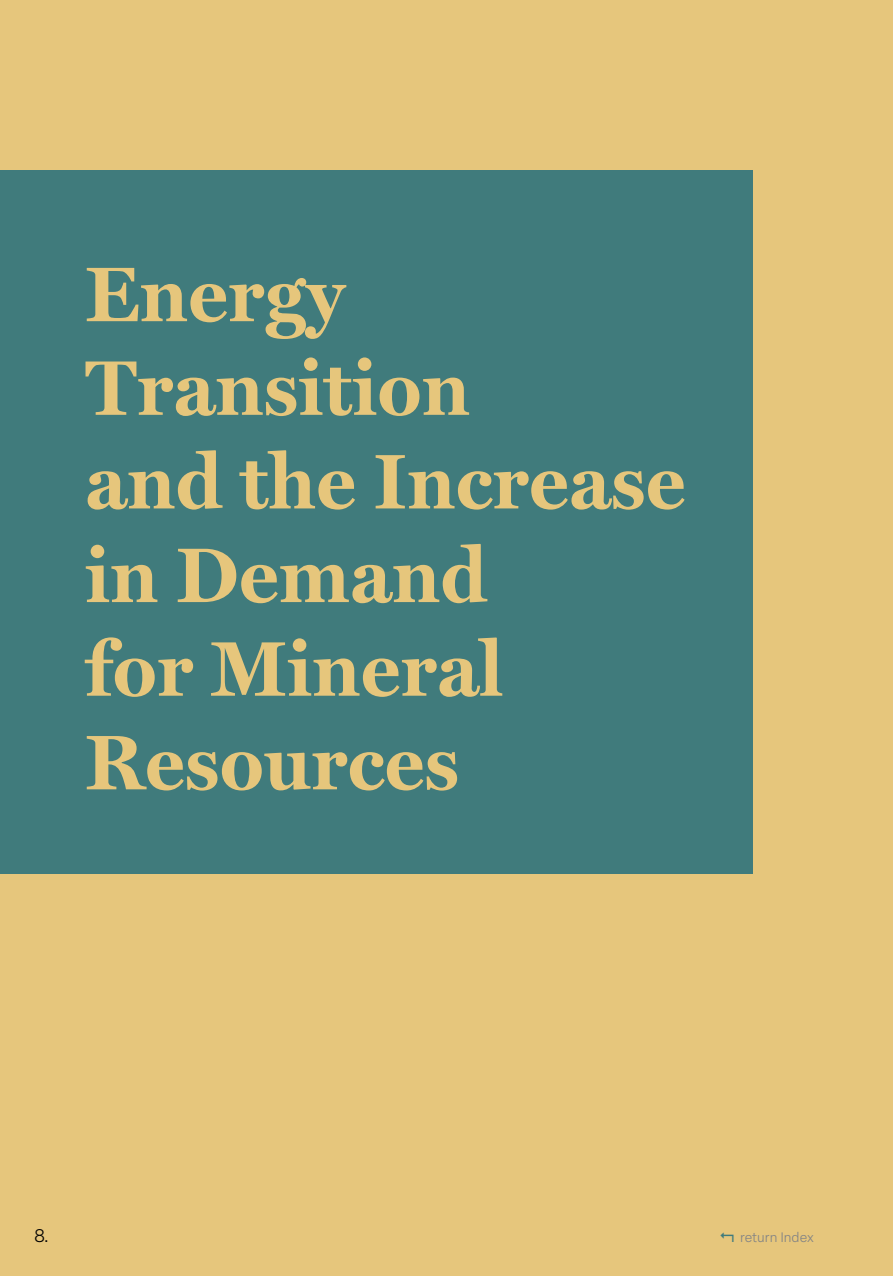
<style>
.page{position:relative;width:893px;height:1276px;background:#e6c67c}
.page>*{position:absolute;margin:0;border:0;box-sizing:border-box;transform-origin:0 0}
.t1{font:700 78px/93.6px "Miller Text";color:#e6c67c}
.t2{font:300 18px "Elza Text";color:#000}
.t3{font:300 13.5px "Elza Text";color:#808285}
</style>
<div class="page">
<div style="left:0;top:170px;width:753px;height:704px;background:#407b7c"></div>
<p class="t1" style="left:85px;top:244px;width:602px">Energy<br>Transition<br>and the Increase in Demand<br>for Mineral<br>Resources</p>
<p class="t2" style="left:34px;top:1222px;width:17px">8.</p>
<p class="t3" style="left:740px;top:1227px;width:75px">return Index</p>
</div>
